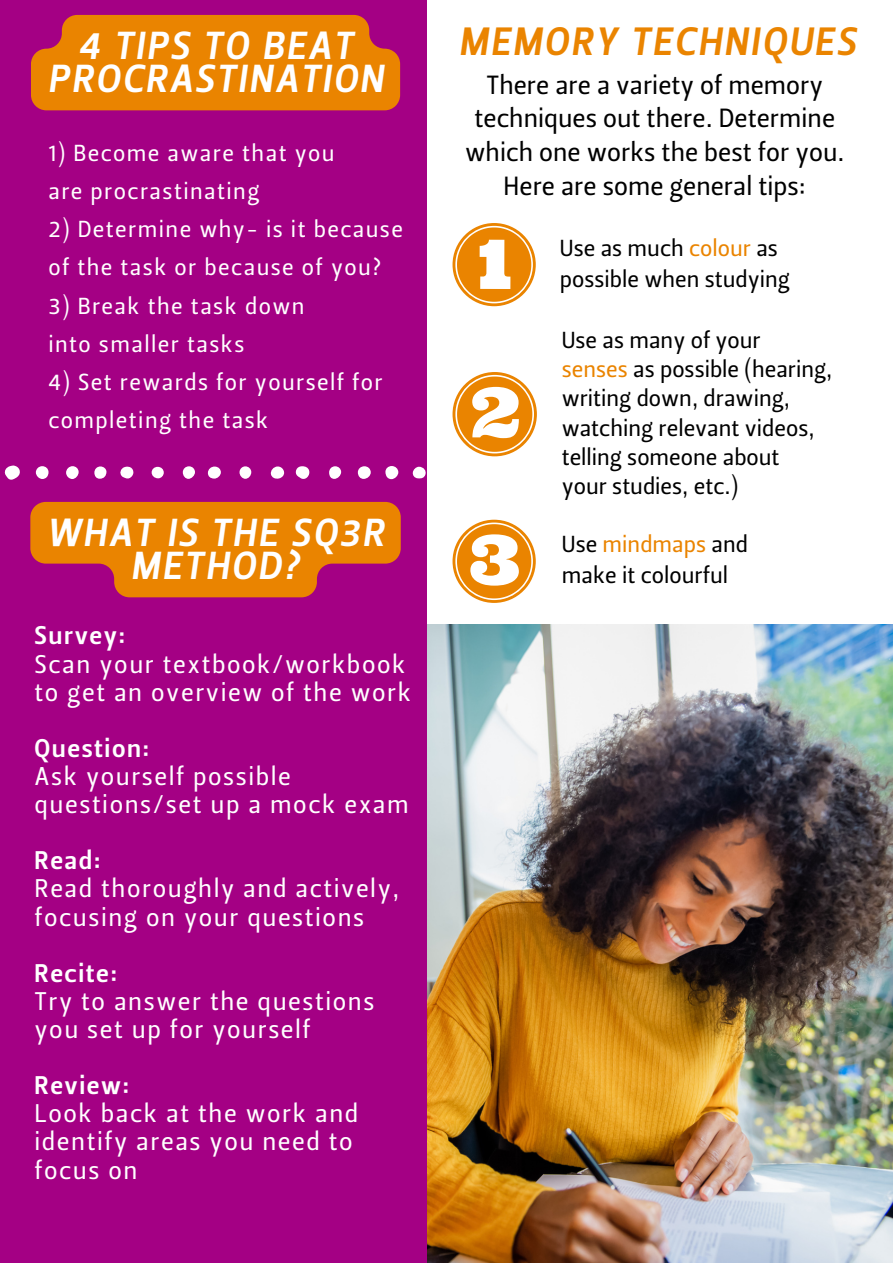
<style>
.page{position:relative;width:893px;height:1264px;background:#fff}
.page>*{position:absolute;margin:0;border:0;box-sizing:border-box;transform-origin:0 0}
.t1{font:39.3px "Leitura Sans Italic 3";letter-spacing:.06em;color:#ea8400}
.t2{font:39px/33.8px "Leitura Sans Italic 3";letter-spacing:.06em;color:#fff;text-align:center}
.t3{font:26.25px/33.8px "Leitura Sans Grot 2";color:#000;text-align:center}
.t4{font:25.5px/28px "Leitura Sans Grot 2";letter-spacing:.06em;color:#fff}
.t5{font:25.5px "Leitura Sans Grot 3";letter-spacing:.06em;color:#fff}
.t6{font:23.1px/29.2px "Leitura Sans Grot 2";color:#000}
.t7{font:23.1px/38.2px "Leitura Sans Grot 2";letter-spacing:.06em;color:#fff}
.s1{color:#ea8400}
</style>
<div class="page">
<div style="left:0;top:0;width:427px;height:1262px;background:#a40084"></div>
<svg style="left:452px;top:223px;width:83px;height:83px"></svg>
<svg style="left:452px;top:372px;width:85px;height:84px"></svg>
<svg style="left:452px;top:519px;width:83px;height:84px"></svg>
<svg style="left:4px;top:465px;width:16px;height:14px"></svg>
<svg style="left:295px;top:466px;width:15px;height:13px"></svg>
<div style="left:385px;top:466px;width:13px;height:13px;background:#fff;border-radius:50%"></div>
<div style="left:358px;top:466px;width:13px;height:13px;background:#fff;border-radius:50%"></div>
<div style="left:36px;top:466px;width:12px;height:13px;background:#fff;border-radius:50%"></div>
<svg style="left:270px;top:466px;width:14px;height:13px"></svg>
<div style="left:66px;top:466px;width:13px;height:13px;background:#fff;border-radius:50%"></div>
<div style="left:208px;top:466px;width:13px;height:12px;background:#fff;border-radius:50%"></div>
<svg style="left:120px;top:466px;width:14px;height:13px"></svg>
<svg style="left:329px;top:466px;width:12px;height:13px"></svg>
<svg style="left:412px;top:466px;width:14px;height:12px"></svg>
<div style="left:183px;top:466px;width:12px;height:13px;background:#fff;border-radius:50%"></div>
<svg style="left:94px;top:466px;width:13px;height:13px"></svg>
<svg style="left:239px;top:466px;width:12px;height:13px"></svg>
<div style="left:152px;top:467px;width:12px;height:11px;background:#fff;border-radius:50%"></div>
<img style="left:427px;top:624px;width:465px;height:638px">
<div style="left:31px;top:15px;width:369px;height:95px;background:#ea8400"></div>
<svg style="left:30px;top:502px;width:371px;height:95px"></svg>
<h2 class="t2" style="left:48px;top:29px;width:337px">4 TIPS TO BEAT<br>PROCRASTINATION</h2>
<p class="t7" style="left:48px;top:134px;width:288px">1) Become aware that you are procrastinating</p>
<p class="t7" style="left:48px;top:210px;width:356px">2) Determine why- is it because of the task or because of you?</p>
<p class="t7" style="left:48px;top:287px;width:257px">3) Break the task down into smaller tasks</p>
<p class="t7" style="left:48px;top:363px;width:336px">4) Set rewards for yourself for completing the task</p>
<h2 class="t2" style="left:47px;top:516px;width:338px">WHAT IS THE SQ3R<br>METHOD?</h2>
<p class="t5" style="left:35px;top:620px;width:92px">Survey:</p>
<p class="t4" style="left:35px;top:650px;width:378px">Scan your textbook/workbook to get an overview of the work</p>
<p class="t5" style="left:35px;top:733px;width:116px">Question:</p>
<p class="t4" style="left:35px;top:762px;width:376px">Ask yourself possible questions/set up a mock exam</p>
<p class="t5" style="left:35px;top:845px;width:68px">Read:</p>
<p class="t4" style="left:35px;top:875px;width:366px">Read thoroughly and actively, focusing on your questions</p>
<p class="t5" style="left:35px;top:958px;width:84px">Recite:</p>
<p class="t4" style="left:35px;top:987px;width:341px">Try to answer the questions you set up for yourself</p>
<p class="t5" style="left:35px;top:1070px;width:96px">Review:</p>
<p class="t4" style="left:35px;top:1099px;width:325px">Look back at the work and identify areas you need to focus on</p>
<h1 class="t1" style="left:459px;top:18px;width:398px">MEMORY TECHNIQUES</h1>
<p class="t3" style="left:465px;top:68px;width:381px">There are a variety of memory techniques out there. Determine which one works the best for you.<br>Here are some general tips:</p>
<p class="t6" style="left:560px;top:232px;width:231px;line-height:31.5px">Use as much <span class="s1">colour</span> as possible when studying</p>
<p class="t6" style="left:561px;top:326px;width:272px">Use as many of your <span class="s1">senses</span> as possible (hearing, writing down, drawing, watching relevant videos, telling someone about<br>your studies, etc.)</p>
<p class="t6" style="left:562px;top:528px;width:188px;line-height:31.5px">Use <span class="s1">mindmaps</span> and make it colourful</p>
</div>
